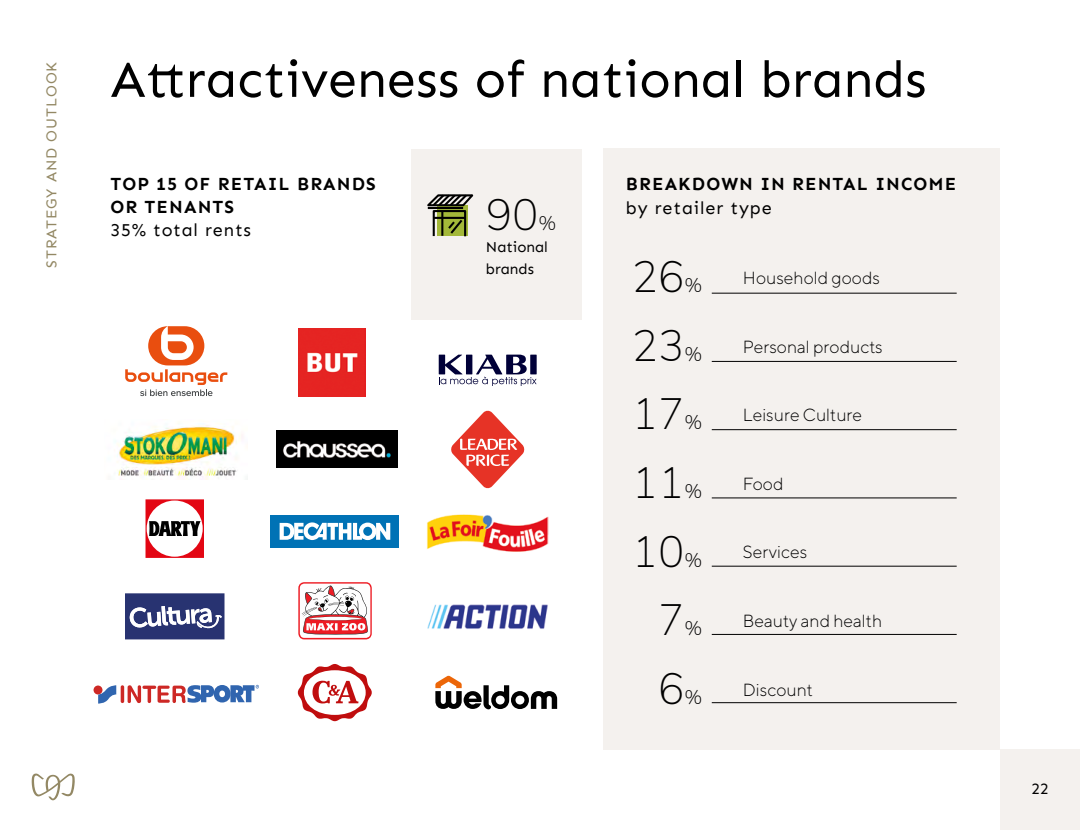
<style>
.page{position:relative;width:1080px;height:830px;background:#fff}
.page>*{position:absolute;margin:0;border:0;box-sizing:border-box;transform-origin:0 0}
.t1{font:52.05px "Sen";color:#000}
.t2{font:200 43.8px "Nunito Sans";color:#000}
.t3{font:200 19.5px "Nunito Sans";color:#000}
.t4{font:700 18px/22.5px "Sen";letter-spacing:.06em;color:#000}
.t5{font:18px "Sen";letter-spacing:.05em;color:#000}
.t6{font:300 17.55px "TT Norms";color:#000}
.t7{font:15.6px "Sen";color:#000}
.t8{font:15px "Sen";letter-spacing:.06em;color:#938864}
.t9{font:15px/21.8px "Sen";color:#000}
</style>
<div class="page">
<div style="left:604px;top:149px;width:396px;height:600px;background:#f4f1ee"></div>
<hr style="left:712px;top:293px;width:245px;height:1px;background:#000">
<hr style="left:712px;top:361px;width:245px;height:1px;background:#000">
<hr style="left:712px;top:429px;width:245px;height:1px;background:#000">
<hr style="left:712px;top:497px;width:245px;height:1px;background:#000">
<hr style="left:712px;top:565px;width:245px;height:1px;background:#000">
<hr style="left:712px;top:634px;width:245px;height:1px;background:#000">
<hr style="left:712px;top:702px;width:245px;height:1px;background:#000">
<div style="left:411px;top:149px;width:170px;height:170px;background:#f4f1ee"></div>
<svg style="left:438px;top:208px;width:30px;height:28px"></svg>
<div style="left:433px;top:210px;width:33px;height:27px;border:2px solid #000"></div>
<hr style="left:441px;top:211px;width:2px;height:25px;background:#000">
<hr style="left:434px;top:217px;width:31px;height:2px;background:#000">
<svg style="left:446px;top:218px;width:19px;height:18px"></svg>
<svg style="left:427px;top:194px;width:47px;height:14px"></svg>
<hr style="left:428px;top:207px;width:35px;height:2px;background:#000">
<img style="left:427px;top:514px;width:122px;height:38px">
<img style="left:427px;top:604px;width:121px;height:25px">
<img style="left:277px;top:430px;width:121px;height:37px">
<svg style="left:439px;top:354px;width:98px;height:32px"></svg>
<svg style="left:125px;top:593px;width:100px;height:46px;background:#515a8c"></svg>
<img style="left:115px;top:425px;width:125px;height:54px">
<svg style="left:298px;top:582px;width:74px;height:57px"></svg>
<svg style="left:298px;top:664px;width:74px;height:56px"></svg>
<div style="left:271px;top:515px;width:128px;height:32px;background:#0072b5"></div>
<svg style="left:280px;top:522px;width:110px;height:18px"></svg>
<svg style="left:146px;top:499px;width:58px;height:58px"></svg>
<svg style="left:451px;top:410px;width:74px;height:79px"></svg>
<div style="left:94px;top:685px;width:8px;height:9px;background:#cd2825;border-radius:50%"></div>
<svg style="left:98px;top:684px;width:161px;height:19px"></svg>
<svg style="left:435px;top:675px;width:122px;height:34px"></svg>
<svg style="left:125px;top:326px;width:102px;height:70px"></svg>
<img style="left:298px;top:329px;width:68px;height:67px">
<div style="left:1000px;top:749px;width:80px;height:80px;background:#f4f1ee"></div>
<svg style="left:32px;top:773px;width:43px;height:27px"></svg>
<p class="t8" style="left:43px;top:267px;width:207px;rotate:-90deg">STRATEGY AND OUTLOOK</p>
<h1 class="t1" style="left:111px;top:49px;width:818px">Attractiveness of national brands</h1>
<p class="t4" style="left:111px;top:173px;width:267px">TOP 15 OF RETAIL BRANDS<br>OR TENANTS</p>
<p class="t5" style="left:111px;top:219px;width:142px">35% total rents</p>
<h2 class="t2" style="left:486px;top:183px;width:54px">90</h2>
<p class="t3" style="left:539px;top:209px;width:19px">%</p>
<p class="t9" style="left:486px;top:236px;width:64px">National brands</p>
<p class="t4" style="left:626px;top:173px;width:332px">BREAKDOWN IN RENTAL INCOME</p>
<p class="t5" style="left:626px;top:197px;width:147px">by retailer type</p>
<h2 class="t2" style="left:632px;top:245px;width:54px">26</h2>
<p class="t3" style="left:684px;top:271px;width:19px">%</p>
<p class="t6" style="left:743px;top:267px;width:139px">Household goods</p>
<h2 class="t2" style="left:632px;top:313px;width:54px">23</h2>
<p class="t3" style="left:684px;top:340px;width:19px">%</p>
<p class="t6" style="left:743px;top:335px;width:141px">Personal products</p>
<h2 class="t2" style="left:632px;top:382px;width:54px">17</h2>
<p class="t3" style="left:684px;top:408px;width:19px">%</p>
<p class="t6" style="left:743px;top:404px;width:121px">Leisure Culture</p>
<h2 class="t2" style="left:632px;top:450px;width:54px">11</h2>
<p class="t3" style="left:684px;top:477px;width:19px">%</p>
<p class="t6" style="left:743px;top:472px;width:42px">Food</p>
<h2 class="t2" style="left:632px;top:519px;width:54px">10</h2>
<p class="t3" style="left:684px;top:545px;width:19px">%</p>
<p class="t6" style="left:743px;top:541px;width:66px">Services</p>
<h2 class="t2" style="left:658px;top:587px;width:28px">7</h2>
<p class="t3" style="left:684px;top:614px;width:19px">%</p>
<p class="t6" style="left:743px;top:609px;width:141px">Beauty and health</p>
<h2 class="t2" style="left:658px;top:656px;width:28px">6</h2>
<p class="t3" style="left:684px;top:682px;width:19px">%</p>
<p class="t6" style="left:743px;top:678px;width:72px">Discount</p>
<p class="t7" style="left:1032px;top:778px;width:18px">22</p>
</div>
